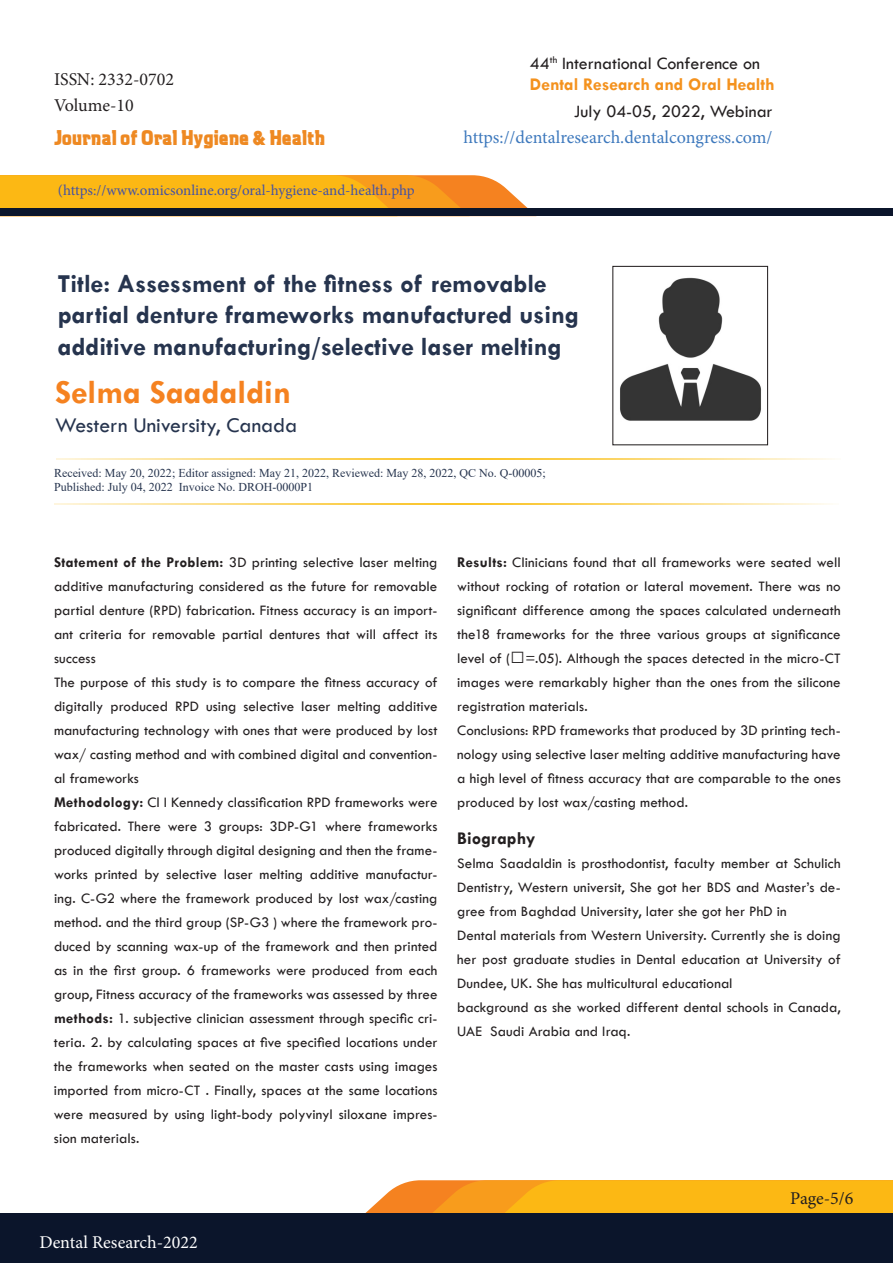
<style>
.page{position:relative;width:893px;height:1263px;background:#fff}
.page>*{position:absolute;margin:0;border:0;box-sizing:border-box;transform-origin:0 0}
.t1{font:700 33.75px "Tw Cen";color:#f58220}
.t2{font:700 26.1px/31.3px "Tw Cen";color:#26344e}
.t3{font:21.75px "Tw Cen";color:#26344e}
.t4{font:800 21.3px "Aquatic";color:#ee8922}
.t5{font:18px/21.6px "Tw Cen";color:#231f20}
.t6{font:18px "Minion Pro";color:#3e79bd}
.t7{font:18px "Minion Pro";color:#231f20}
.t8{font:18px "Minion Pro";color:#fff}
.t9{font:700 18px "Tw Cen";letter-spacing:.01em;color:#231f20}
.t10{font:15px/24px "Tw Cen";letter-spacing:.005em;color:#231f20}
.t11{font:15px "Minion Pro";color:#4552a3}
.t12{font:12px/14.4px "Times New Roman";color:#26344e}
.s1{font-weight:700;color:#f4921e}
.s2{font-weight:700}
</style>
<div class="page">
<svg style="left:0;top:175px;width:528px;height:33px;background:#faaf1f"></svg>
<div style="left:0;top:208px;width:893px;height:8px;background:#0b152b"></div>
<svg style="left:365px;top:1180px;width:528px;height:33px;background:#fab020"></svg>
<div style="left:0;top:1213px;width:893px;height:50px;background:#0b152b"></div>
<img style="left:620px;top:277px;width:141px;height:144px">
<div style="left:612px;top:266px;width:156px;height:179px;border:1px solid #231f20"></div>
<hr style="left:54px;top:502px;width:785px;height:2px;background:#fac428">
<hr style="left:56px;top:458px;width:785px;height:2px;background:#fac428">
<p class="t7" style="left:54px;top:67px;width:122px">ISSN: 2332-0702</p>
<p class="t7" style="left:54px;top:93px;width:81px">Volume-10</p>
<h3 class="t4" style="left:54px;top:124px;width:272px">Journal of Oral Hygiene &amp; Health</h3>
<p class="t11" style="left:58px;top:180px;width:358px">(https://www.omicsonline.org/oral-hygiene-and-health.php</p>
<p class="t5" style="left:530px;top:52px;width:246px">44<sup>th</sup> International Conference on<br><span class="s1">Dental Research and Oral Health</span></p>
<p class="t5" style="left:574px;top:100px;width:200px">July 04-05, 2022, Webinar</p>
<p class="t6" style="left:464px;top:125px;width:310px">https://dentalresearch.dentalcongress.com/</p>
<h2 class="t2" style="left:58px;top:267px;width:522px">Title: Assessment of the fitness of removable partial denture frameworks manufactured using additive manufacturing/selective laser melting</h2>
<h1 class="t1" style="left:55px;top:372px;width:237px">Selma Saadaldin</h1>
<h3 class="t3" style="left:55px;top:412px;width:244px">Western University, Canada</h3>
<p class="t12" style="left:54px;top:465px;width:493px">Received: May 20, 2022; Editor assigned: May 21, 2022, Reviewed: May 28, 2022, QC No. Q-00005;<br>Published: July 04, 2022 Invoice No. DROH-0000P1</p>
<p class="t10" style="left:54px;top:550px;width:385px"><span class="s2">Statement of the Problem:</span> 3D printing selective laser melting additive manufacturing considered as the future for removable partial denture (RPD) fabrication. Fitness accuracy is an import&shy;ant criteria for removable partial dentures that will affect its success<br>The purpose of this study is to compare the fitness accuracy of digitally produced RPD using selective laser melting additive manufacturing technology with ones that were produced by lost wax/ casting method and with combined digital and convention&shy;al frameworks<br><span class="s2">Methodology:</span> Cl I Kennedy classification RPD frameworks were fabricated. There were 3 groups: 3DP-G1 where frameworks produced digitally through digital designing and then the frame&shy;works printed by selective laser melting additive manufactur&shy;ing. C-G2 where the framework produced by lost wax/casting method. and the third group (SP-G3 ) where the framework pro&shy;duced by scanning wax-up of the framework and then printed as in the first group. 6 frameworks were produced from each group, Fitness accuracy of the frameworks was assessed by three <span class="s2">methods:</span> 1. subjective clinician assessment through specific cri&shy;teria. 2. by calculating spaces at five specified locations under the frameworks when seated on the master casts using images imported from micro-CT . Finally, spaces at the same locations were measured by using light-body polyvinyl siloxane impres&shy;sion materials.</p>
<p class="t8" style="left:39px;top:1230px;width:160px">Dental Research-2022</p>
<p class="t10" style="left:457px;top:550px;width:385px"><span class="s2">Results:</span> Clinicians found that all frameworks were seated well without rocking of rotation or lateral movement. There was no significant difference among the spaces calculated underneath the18 frameworks for the three various groups at significance level of (α=.05). Although the spaces detected in the micro-CT images were remarkably higher than the ones from the silicone registration materials.<br>Conclusions: RPD frameworks that produced by 3D printing tech&shy;nology using selective laser melting additive manufacturing have a high level of fitness accuracy that are comparable to the ones produced by lost wax/casting method.</p>
<p class="t9" style="left:457px;top:827px;width:80px">Biography</p>
<p class="t10" style="left:457px;top:851px;width:385px">Selma Saadaldin is prosthodontist, faculty member at Schulich Dentistry, Western universit, She got her BDS and Master’s de&shy;gree from Baghdad University, later she got her PhD in<br>Dental materials from Western University. Currently she is doing her post graduate studies in Dental education at University of Dundee, UK. She has multicultural educational<br>background as she worked different dental schools in Canada, UAE Saudi Arabia and Iraq.</p>
<p class="t7" style="left:790px;top:1186px;width:65px">Page-5/6</p>
</div>
